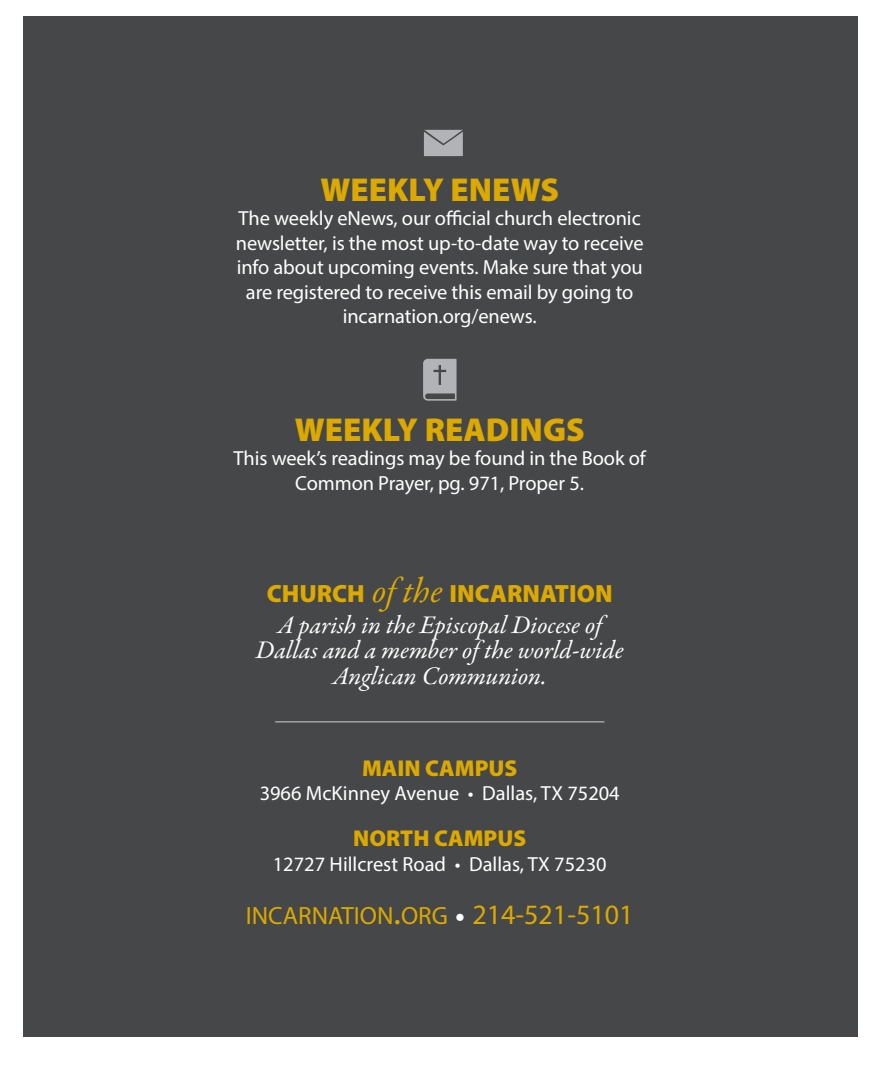
<style>
.page{position:relative;width:882px;height:1071px;background:#fff}
.page>*{position:absolute;margin:0;border:0;box-sizing:border-box;transform-origin:0 0}
.t1{font:900 33.25px "Myriad Pro";color:#dba900}
.t2{font:italic 25.55px/25.6px "Garamond Premr Pro";color:#fff;text-align:center}
.t3{font:25.03px "Myriad Pro";color:#dba900}
.t4{font:900 25.03px "Myriad Pro";color:#dba900}
.t5{font:900 22.93px "Myriad Pro";color:#dba900}
.t6{font:20.47px/24.5px "Myriad Pro";letter-spacing:-.005em;color:#fff;text-align:center}
.s1{font-family:"Garamond Premr Pro";font-weight:400;font-style:italic;font-size:35.7px}
.s2{font-size:35.7px}
.s3{font-weight:900;font-size:25.55px;color:#fff}
.s4{font-size:28px}
</style>
<div class="page">
<div style="left:24px;top:16px;width:834px;height:1020px;background:#464748"></div>
<svg style="left:424px;top:130px;width:39px;height:26px"></svg>
<svg style="left:423px;top:359px;width:34px;height:42px"></svg>
<hr style="left:275px;top:721px;width:329px;height:1px;background:#b2b3b7">
<p class="t1" style="left:320px;top:167px;width:240px">WEEKLY ENEWS</p>
<p class="t6" style="left:236px;top:206px;width:409px">The weekly eNews, our official church electronic newsletter, is the most up-to-date way to receive info about upcoming events. Make sure that you are registered to receive this email by going to incarnation.org/enews.</p>
<p class="t1" style="left:295px;top:407px;width:292px">WEEKLY READINGS</p>
<p class="t6" style="left:234px;top:446px;width:414px">This week’s readings may be found in the Book of<br>Common Prayer, pg. 971, Proper 5.</p>
<p class="t4" style="left:267px;top:577px;width:347px">CHURCH <span class="s1">of the</span> INCARNATION</p>
<p class="t2" style="left:256px;top:613px;width:369px">A parish in the Episcopal Diocese of<br>Dallas and a member of the world-wide<br>Anglican Communion.</p>
<p class="t5" style="left:362px;top:753px;width:157px">MAIN CAMPUS</p>
<p class="t6" style="left:260px;top:781px;width:362px">3966 McKinney Avenue • Dallas, TX 75204</p>
<p class="t5" style="left:353px;top:823px;width:175px">NORTH CAMPUS</p>
<p class="t6" style="left:273px;top:851px;width:335px">12727 Hillcrest Road • Dallas, TX 75230</p>
<p class="t3" style="left:246px;top:900px;width:389px">INCARNATION<span class="s2">.</span>ORG <span class="s3">•</span> <span class="s4">214-521-5101</span></p>
</div>
